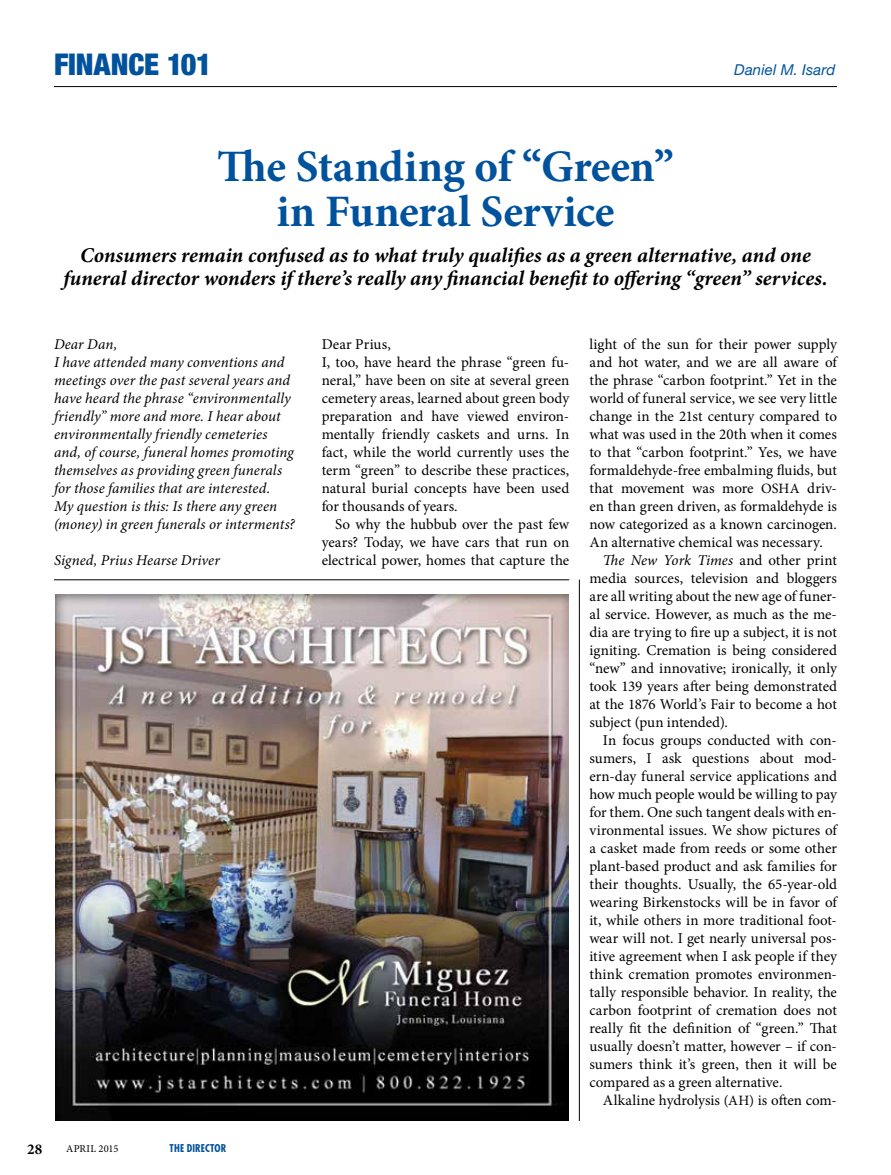
<style>
.page{position:relative;width:891px;height:1175px;background:#fff}
.page>*{position:absolute;margin:0;border:0;box-sizing:border-box;transform-origin:0 0}
.t1{font:700 45px/45px "Minion Pro";letter-spacing:-.005em;color:#00529c;text-align:center}
.t2{font:900 condensed 30px "Helvetica Neue LT Std";letter-spacing:-.005em;color:#00529c}
.t3{font:italic 700 21px/22.5px "Minion Pro";color:#000;text-align:center}
.t4{font:15px/18px "Minion Pro";color:#000}
.t5{font:italic 15px/18px "Minion Pro";letter-spacing:.005em;color:#000}
.t6{font:italic 15px "Helvetica Neue LT Std";letter-spacing:.015em;color:#00529c}
.t7{font:700 15px "Minion Pro";color:#000}
.t8{font:700 condensed 10.5px "Futura Std";letter-spacing:.015em;color:#00529c}
.t9{font:10.5px "Minion Pro";letter-spacing:.025em;color:#000}
.s1{font-size:14.25px}
.s2{font-style:normal}
</style>
<div class="page">
<hr style="left:54px;top:86px;width:783px;height:1px;background:#000">
<img style="left:55px;top:594px;width:513px;height:526px">
<hr style="left:54px;top:579px;width:515px;height:1px;background:#000">
<hr style="left:579px;top:579px;width:1px;height:542px;background:#000">
<h2 class="t2" style="left:54px;top:46px;width:159px">FINANCE 101</h2>
<p class="t6" style="left:734px;top:61px;width:103px">Daniel M. Isard</p>
<h1 class="t1" style="left:217px;top:144px;width:458px">The Standing of “Green” in Funeral Service</h1>
<h3 class="t3" style="left:63px;top:244px;width:766px">Consumers remain confused as to what truly qualifies as a green alternative, and one funeral director wonders if there’s really any financial benefit to offering “green” services.</h3>
<p class="t5" style="left:54px;top:335px;width:242px">Dear Dan,<br>I have attended many conventions and meetings over the past several years and have heard the phrase “environmentally friendly” more and more. I hear about environmentally friendly cemeteries and, of course, funeral homes promoting themselves as providing green funerals for those families that are interested.<br>My question is this: Is there any green (money) in green funerals or interments?</p>
<p class="t5" style="left:54px;top:551px;width:167px">Signed, Prius Hearse Driver</p>
<p class="t7" style="left:27px;top:1138px;width:17px">28</p>
<p class="t9" style="left:66px;top:1141px;width:54px">APRIL 2015</p>
<p class="t8" style="left:170px;top:1141px;width:58px">THE DIRECTOR</p>
<p class="t4" style="left:322px;top:335px;width:249px">Dear Prius,<br>I, too, have heard the phrase “green fu&shy;neral,” have been on site at several green cemetery areas, learned about green body preparation and have viewed environ&shy;mentally friendly caskets and urns. In fact, while the world currently uses the term “green” to describe these practices, natural burial concepts have been used for thousands of years.</p>
<p class="t4" style="left:322px;top:515px;width:249px;text-align:justify;text-indent:14px">So why the hubbub over the past few years? Today, we have cars that run on electrical power, homes that capture the</p>
<p class="t4" style="left:589px;top:335px;width:249px">light of the sun for their power supply</p>
<p class="t4" style="left:589px;top:353px;width:249px">and hot water, and we are all aware of</p>
<p class="t4" style="left:589px;top:371px;width:249px">the phrase “carbon footprint.” Yet in the</p>
<p class="t4" style="left:589px;top:389px;width:249px">world of funeral service, we see very little</p>
<p class="t4" style="left:589px;top:407px;width:249px">change in the 21st century compared to</p>
<p class="t4" style="left:589px;top:425px;width:249px">what was used in the 20th when it comes</p>
<p class="t4" style="left:589px;top:443px;width:249px">to that “carbon footprint.” Yes, we have</p>
<p class="t4" style="left:589px;top:461px;width:249px">formaldehyde-free embalming fluids, but</p>
<p class="t4" style="left:589px;top:479px;width:249px">that movement was more <span class="s1">OSHA</span> driv-</p>
<p class="t4" style="left:589px;top:497px;width:249px">en than green driven, as formaldehyde is</p>
<p class="t4" style="left:589px;top:515px;width:249px">now categorized as a known carcinogen.</p>
<p class="t4" style="left:589px;top:533px;width:235px">An alternative chemical was necessary.</p>
<p class="t5" style="left:603px;top:551px;width:236px">The New York Times <span class="s2">and other print</span></p>
<p class="t4" style="left:589px;top:569px;width:249px">media sources, television and bloggers</p>
<p class="t4" style="left:589px;top:587px;width:249px">are all writing about the new age of funer-</p>
<p class="t4" style="left:589px;top:605px;width:249px">al service. However, as much as the me-</p>
<p class="t4" style="left:589px;top:623px;width:249px">dia are trying to fire up a subject, it is not</p>
<p class="t4" style="left:589px;top:641px;width:249px">igniting. Cremation is being considered</p>
<p class="t4" style="left:589px;top:659px;width:249px">“new” and innovative; ironically, it only</p>
<p class="t4" style="left:589px;top:677px;width:249px">took 139 years after being demonstrated</p>
<p class="t4" style="left:589px;top:695px;width:249px">at the 1876 World’s Fair to become a hot</p>
<p class="t4" style="left:589px;top:713px;width:140px">subject (pun intended).</p>
<p class="t4" style="left:603px;top:731px;width:236px">In focus groups conducted with con-</p>
<p class="t4" style="left:589px;top:749px;width:249px">sumers, I ask questions about mod-</p>
<p class="t4" style="left:589px;top:767px;width:249px">ern-day funeral service applications and</p>
<p class="t4" style="left:589px;top:785px;width:249px">how much people would be willing to pay</p>
<p class="t4" style="left:589px;top:803px;width:249px">for them. One such tangent deals with en-</p>
<p class="t4" style="left:589px;top:821px;width:249px">vironmental issues. We show pictures of</p>
<p class="t4" style="left:589px;top:839px;width:249px">a casket made from reeds or some other</p>
<p class="t4" style="left:589px;top:857px;width:249px">plant-based product and ask families for</p>
<p class="t4" style="left:589px;top:875px;width:249px">their thoughts. Usually, the 65-year-old</p>
<p class="t4" style="left:589px;top:893px;width:249px">wearing Birkenstocks will be in favor of</p>
<p class="t4" style="left:589px;top:911px;width:249px">it, while others in more traditional foot-</p>
<p class="t4" style="left:589px;top:929px;width:249px">wear will not. I get nearly universal pos-</p>
<p class="t4" style="left:589px;top:947px;width:249px">itive agreement when I ask people if they</p>
<p class="t4" style="left:589px;top:965px;width:249px">think cremation promotes environmen-</p>
<p class="t4" style="left:589px;top:983px;width:249px">tally responsible behavior. In reality, the</p>
<p class="t4" style="left:589px;top:1001px;width:249px">carbon footprint of cremation does not</p>
<p class="t4" style="left:589px;top:1019px;width:249px">really fit the definition of “green.” That</p>
<p class="t4" style="left:589px;top:1037px;width:249px">usually doesn’t matter, however – if con-</p>
<p class="t4" style="left:589px;top:1055px;width:249px">sumers think it’s green, then it will be</p>
<p class="t4" style="left:589px;top:1073px;width:195px">compared as a green alternative.</p>
<p class="t4" style="left:603px;top:1091px;width:236px">Alkaline hydrolysis <span class="s1">(AH)</span> is often com-</p>
</div>
